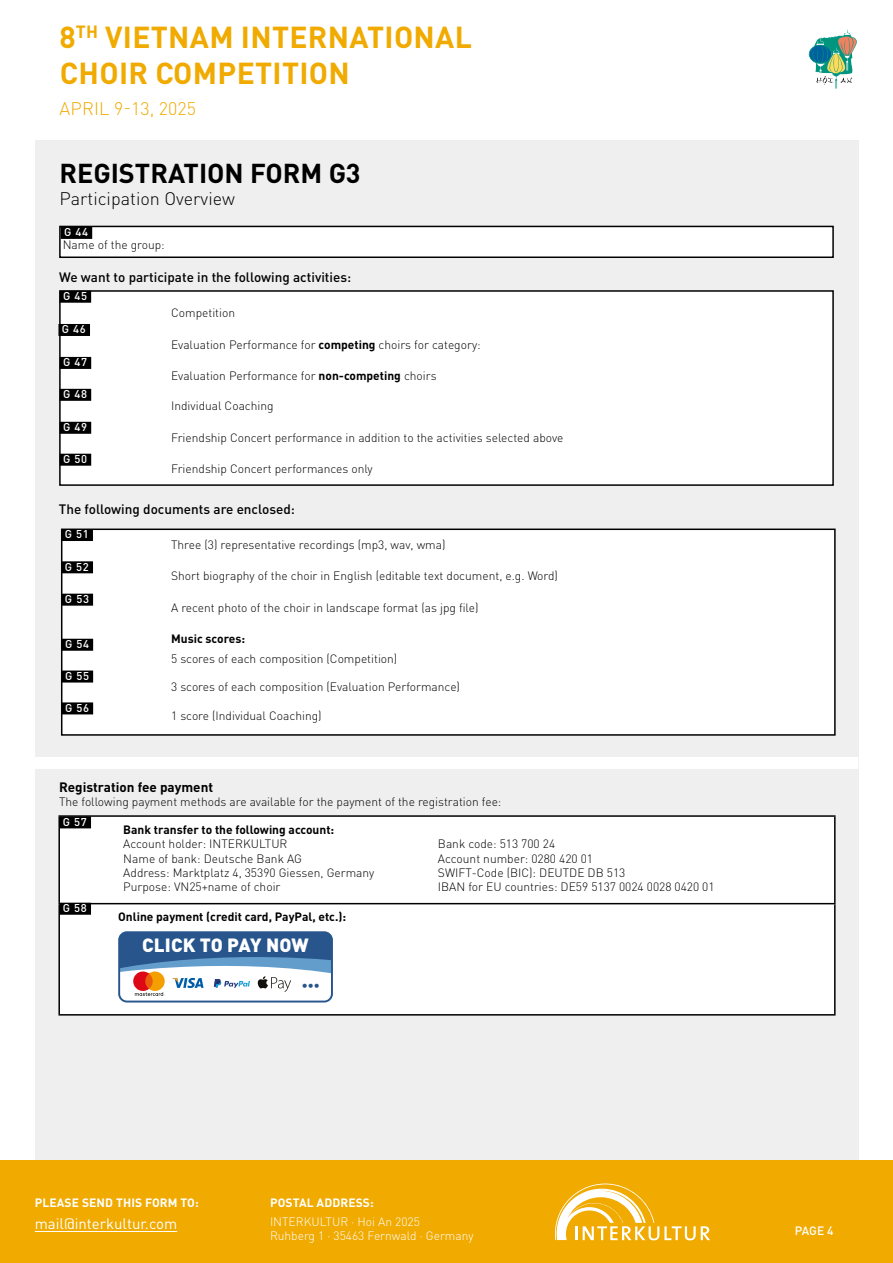
<style>
.page{position:relative;width:893px;height:1263px;background:#fff}
.page>*{position:absolute;margin:0;border:0;box-sizing:border-box;transform-origin:0 0}
.t1{font:700 30px/36px "DIN Pro";letter-spacing:.01em;color:#f0aa00}
.t2{font:700 27px "DIN Pro";color:#000}
.t3{font:900 18.9px "DIN Pro";letter-spacing:.01em;color:#fff}
.t4{font:300 18px "DIN Pro";color:#000}
.t5{font:300 18px "DIN Pro";letter-spacing:.005em;color:#f0aa00}
.t6{font:15px "DIN Pro";color:#fff}
.t7{font:500 13.5px "DIN Pro";color:#000}
.t8{font:700 13.5px "DIN Pro";color:#000}
.t9{font:900 12.6px "DIN Pro";color:#27558c}
.t10{font:300 12px/14.4px "DIN Pro";color:#000}
.t11{font:700 12px "DIN Pro";color:#000}
.t12{font:300 12px/14.4px "DIN Pro";color:#fff}
.t13{font:700 12px "DIN Pro";letter-spacing:.01em;color:#fff}
.t14{font:500 12px "DIN Pro";color:#fff}
.t15{font:500 11.25px "DIN Pro";letter-spacing:.06em;color:#fff}
.s1{font-weight:700}
</style>
<div class="page">
<div style="left:35px;top:140px;width:823px;height:1021px;background:#efefef"></div>
<div style="left:0;top:1161px;width:893px;height:102px;background:#f0aa00"></div>
<svg style="left:555px;top:1183px;width:155px;height:57px"></svg>
<svg style="left:809px;top:30px;width:48px;height:59px"></svg>
<div style="left:60px;top:291px;width:773px;height:194px;background:#fff"></div>
<div style="left:59px;top:290px;width:775px;height:196px;border:2px solid #000"></div>
<div style="left:62px;top:529px;width:773px;height:206px;background:#fff"></div>
<div style="left:61px;top:528px;width:775px;height:208px;border:2px solid #000"></div>
<div style="left:60px;top:226px;width:773px;height:31px;background:#fff"></div>
<div style="left:61px;top:227px;width:31px;height:12px;background:#000"></div>
<div style="left:59px;top:226px;width:775px;height:32px;border:2px solid #000"></div>
<div style="left:61px;top:529px;width:32px;height:12px;background:#000"></div>
<div style="left:61px;top:561px;width:32px;height:12px;background:#000"></div>
<div style="left:62px;top:594px;width:31px;height:12px;background:#000"></div>
<div style="left:62px;top:639px;width:31px;height:12px;background:#000"></div>
<div style="left:62px;top:670px;width:31px;height:12px;background:#000"></div>
<div style="left:62px;top:702px;width:31px;height:12px;background:#000"></div>
<div style="left:60px;top:291px;width:31px;height:12px;background:#000"></div>
<div style="left:58px;top:324px;width:32px;height:12px;background:#000"></div>
<div style="left:60px;top:389px;width:31px;height:12px;background:#000"></div>
<div style="left:60px;top:422px;width:31px;height:12px;background:#000"></div>
<div style="left:60px;top:454px;width:31px;height:12px;background:#000"></div>
<div style="left:60px;top:357px;width:31px;height:12px;background:#000"></div>
<div style="left:35px;top:757px;width:823px;height:12px;background:#fff"></div>
<hr style="left:35px;top:1231px;width:142px;height:1px;background:#fff">
<div style="left:60px;top:817px;width:774px;height:197px;background:#fff"></div>
<hr style="left:58px;top:815px;width:778px;height:2px;background:#000">
<hr style="left:58px;top:817px;width:2px;height:86px;background:#000">
<hr style="left:834px;top:817px;width:2px;height:86px;background:#000">
<hr style="left:58px;top:903px;width:778px;height:1px;background:#000">
<hr style="left:58px;top:904px;width:2px;height:110px;background:#000">
<hr style="left:834px;top:904px;width:2px;height:110px;background:#000">
<hr style="left:58px;top:1014px;width:778px;height:1px;background:#000">
<div style="left:59px;top:816px;width:32px;height:12px;background:#000"></div>
<div style="left:59px;top:903px;width:32px;height:12px;background:#000"></div>
<div style="left:118px;top:931px;width:215px;height:71px;border:2px solid #27558c;border-radius:8px"></div>
<svg style="left:119px;top:932px;width:213px;height:64px"></svg>
<h1 class="t1" style="left:60px;top:18px;width:414px">8<sup>TH</sup> VIETNAM INTERNATIONAL<br>CHOIR COMPETITION</h1>
<h3 class="t5" style="left:60px;top:96px;width:138px">APRIL 9-13, 2025</h3>
<h2 class="t2" style="left:60px;top:155px;width:303px">REGISTRATION FORM G3</h2>
<h3 class="t4" style="left:60px;top:186px;width:177px">Participation Overview</h3>
<p class="t15" style="left:64px;top:225px;width:26px">G 44</p>
<p class="t10" style="left:63px;top:237px;width:104px">Name of the group:</p>
<p class="t7" style="left:59px;top:268px;width:294px">We want to participate in the following activities:</p>
<p class="t15" style="left:63px;top:288px;width:26px">G 45</p>
<p class="t15" style="left:62px;top:322px;width:26px">G 46</p>
<p class="t15" style="left:63px;top:355px;width:26px">G 47</p>
<p class="t15" style="left:63px;top:387px;width:26px">G 48</p>
<p class="t15" style="left:63px;top:419px;width:26px">G 49</p>
<p class="t15" style="left:63px;top:451px;width:26px">G 50</p>
<p class="t10" style="left:171px;top:305px;width:66px">Competition</p>
<p class="t10" style="left:171px;top:337px;width:311px">Evaluation Performance for <span class="s1">competing</span> choirs for category:</p>
<p class="t10" style="left:171px;top:368px;width:267px">Evaluation Performance for <span class="s1">non-competing</span> choirs</p>
<p class="t10" style="left:171px;top:398px;width:104px">Individual Coaching</p>
<p class="t10" style="left:171px;top:430px;width:394px">Friendship Concert performance in addition to the activities selected above</p>
<p class="t10" style="left:171px;top:461px;width:203px">Friendship Concert performances only</p>
<p class="t7" style="left:59px;top:500px;width:238px">The following documents are enclosed:</p>
<p class="t10" style="left:171px;top:536px;width:276px">Three (3) representative recordings (mp3, wav, wma)</p>
<p class="t10" style="left:171px;top:568px;width:388px">Short biography of the choir in English (editable text document, e.g. Word)</p>
<p class="t10" style="left:171px;top:599px;width:309px">A recent photo of the choir in landscape format (as jpg file)</p>
<p class="t11" style="left:171px;top:630px;width:75px">Music scores:</p>
<p class="t10" style="left:171px;top:650px;width:228px">5 scores of each composition (Competition)</p>
<p class="t10" style="left:171px;top:679px;width:290px">3 scores of each composition (Evaluation Performance)</p>
<p class="t10" style="left:171px;top:708px;width:152px">1 score (Individual Coaching)</p>
<p class="t15" style="left:65px;top:527px;width:26px">G 51</p>
<p class="t15" style="left:65px;top:559px;width:26px">G 52</p>
<p class="t15" style="left:65px;top:591px;width:26px">G 53</p>
<p class="t15" style="left:65px;top:636px;width:26px">G 54</p>
<p class="t15" style="left:65px;top:668px;width:26px">G 55</p>
<p class="t15" style="left:65px;top:700px;width:26px">G 56</p>
<p class="t8" style="left:59px;top:778px;width:156px">Registration fee payment</p>
<p class="t10" style="left:59px;top:794px;width:444px">The following payment methods are available for the payment of the registration fee:</p>
<p class="t15" style="left:63px;top:814px;width:26px">G 57</p>
<p class="t15" style="left:63px;top:900px;width:26px">G 58</p>
<p class="t11" style="left:123px;top:821px;width:212px">Bank transfer to the following account:</p>
<p class="t10" style="left:123px;top:836px;width:253px">Account holder: INTERKULTUR<br>Name of bank: Deutsche Bank AG<br>Address: Marktplatz 4, 35390 Giessen, Germany Purpose: VN25+name of choir</p>
<p class="t10" style="left:438px;top:836px;width:278px">Bank code: 513 700 24<br>Account number: 0280 420 01<br>SWIFT-Code (BIC): DEUTDE DB 513<br>IBAN for EU countries: DE59 5137 0024 0028 0420 01</p>
<p class="t11" style="left:118px;top:908px;width:229px">Online payment (credit card, PayPal, etc.):</p>
<h3 class="t3" style="left:142px;top:932px;width:168px">CLICK TO PAY NOW</h3>
<p class="t9" style="left:302px;top:977px;width:19px">•••</p>
<p class="t13" style="left:35px;top:1195px;width:165px">PLEASE SEND THIS FORM TO:</p>
<p class="t6" style="left:35px;top:1214px;width:144px">mail@interkultur.com</p>
<p class="t13" style="left:270px;top:1195px;width:105px">POSTAL ADDRESS:</p>
<p class="t12" style="left:270px;top:1214px;width:205px">INTERKULTUR · Hoi An 2025<br>Ruhberg 1 · 35463 Fernwald · Germany</p>
<p class="t14" style="left:795px;top:1222px;width:41px">PAGE 4</p>
</div>
